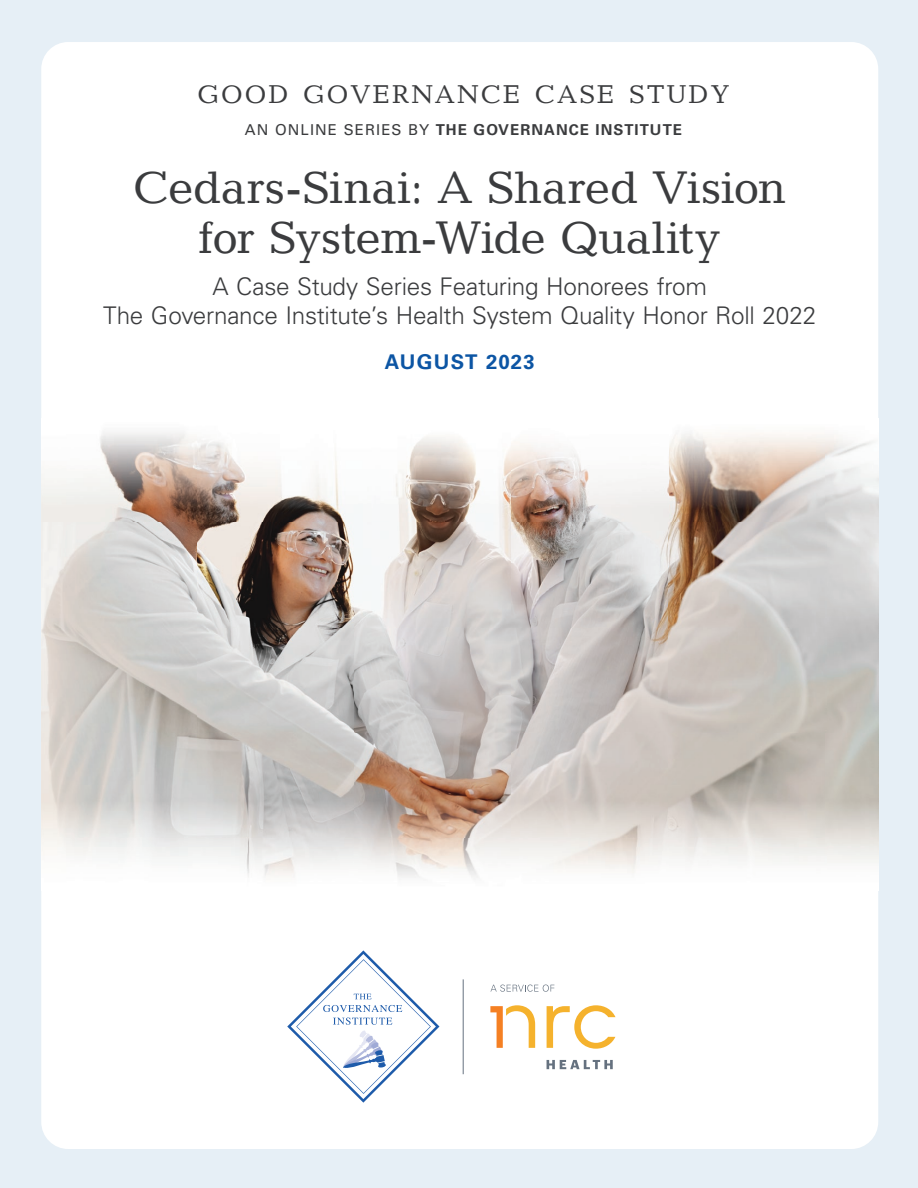
<style>
.page{position:relative;width:918px;height:1188px;background:#e6eff6}
.page>*{position:absolute;margin:0;border:0;box-sizing:border-box;transform-origin:0 0}
.t1{font:45.9px/49.9px "Candida LT";letter-spacing:-.01em;color:#3b3c3e;text-align:center}
.t2{font:25.8px "Candida LT";letter-spacing:.08em;color:#3b3c3e}
.t3{font:300 24.3px/29.7px "Univers LT Std";letter-spacing:-.01em;color:#3b3c3e;text-align:center}
.t4{font:700 20.25px "Univers LT Std";letter-spacing:.06em;color:#0c55a4}
.t5{font:700 15px "Univers LT Std";letter-spacing:.07em;color:#3b3c3e}
.s1{font-weight:400}
</style>
<div class="page">
<div style="left:41px;top:42px;width:837px;height:1107px;background:#fff;border-radius:27px"></div>
<img style="left:41px;top:432px;width:837px;height:446px">
<hr style="left:463px;top:979px;width:1px;height:95px;background:#65717f">
<svg style="left:547px;top:1060px;width:66px;height:9px"></svg>
<svg style="left:547px;top:1005px;width:69px;height:44px"></svg>
<svg style="left:490px;top:1005px;width:45px;height:43px"></svg>
<svg style="left:490px;top:985px;width:64px;height:7px"></svg>
<svg style="left:287px;top:950px;width:153px;height:153px"></svg>
<p class="t2" style="left:197px;top:80px;width:534px">GOOD GOVERNANCE CASE STUDY</p>
<p class="t5" style="left:245px;top:121px;width:439px"><span class="s1">AN ONLINE SERIES BY</span> THE GOVERNANCE INSTITUTE</p>
<h1 class="t1" style="left:133px;top:162px;width:655px">Cedars-Sinai: A Shared Vision for System-Wide Quality</h1>
<p class="t3" style="left:103px;top:271px;width:715px">A Case Study Series Featuring Honorees from<br>The Governance Institute’s Health System Quality Honor Roll 2022</p>
<p class="t4" style="left:385px;top:350px;width:151px">AUGUST 2023</p>
</div>
